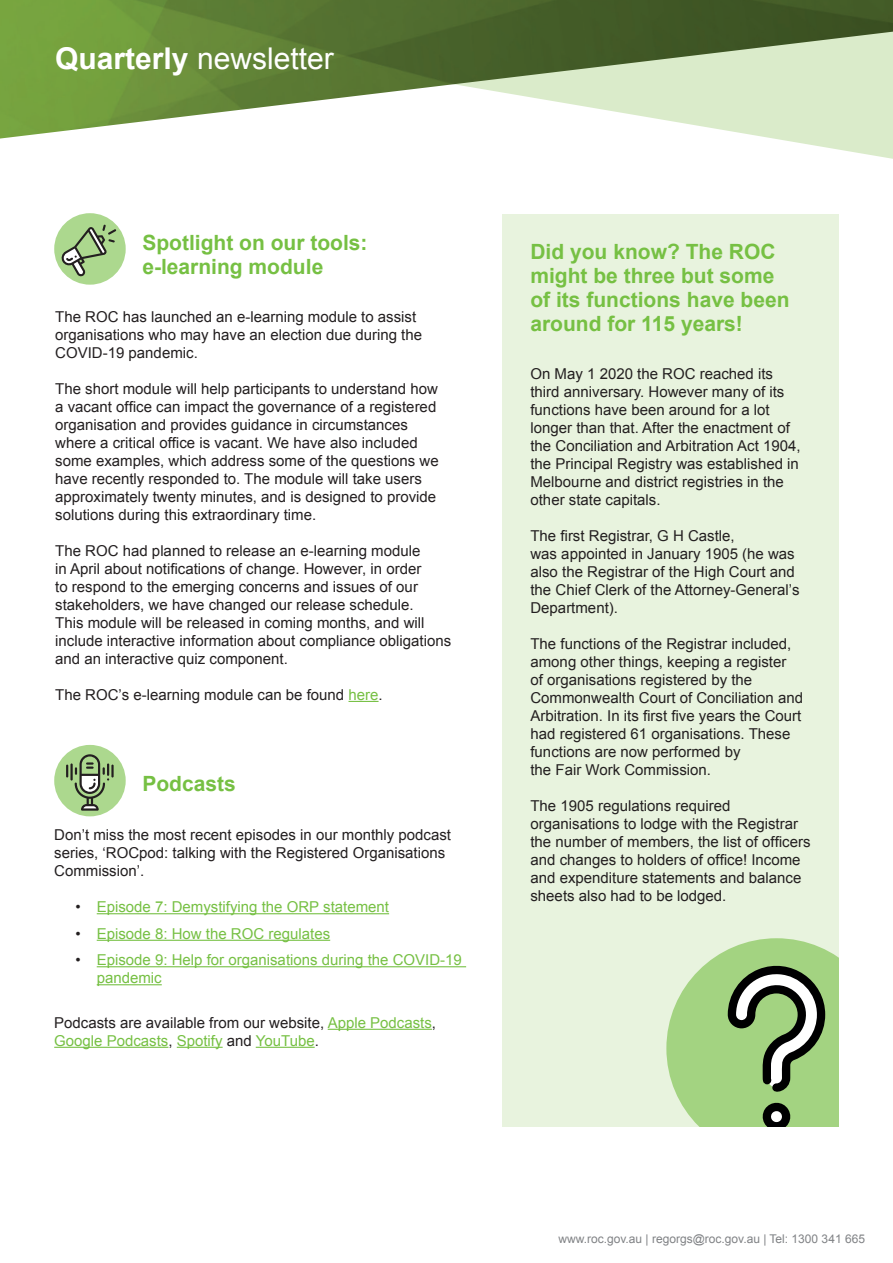
<style>
.page{position:relative;width:893px;height:1263px;background:#fff}
.page>*{position:absolute;margin:0;border:0;box-sizing:border-box;transform-origin:0 0}
.t1{font:30px "Arial";color:#fff}
.t2{font:700 21px/24px "Arial";color:#76c043}
.t3{font:15px/18px "Arial";color:#231f20}
.t4{font:15px/18px "Arial";color:#76c043}
.t5{font:12px "Arial";color:#808285}
.s1{font-weight:700}
.s2{color:#76c043}
.s3{color:#231f20}
</style>
<div class="page">
<svg style="left:783px;top:140px;width:110px;height:19px"></svg>
<img style="left:0;top:0;width:893px;height:140px">
<div style="left:502px;top:214px;width:336px;height:913px;background:#e8f3de"></div>
<svg style="left:666px;top:938px;width:173px;height:189px;background:#9dc085"></svg>
<div style="left:54px;top:745px;width:72px;height:71px;background:#acd88e;border-radius:50%"></div>
<svg style="left:66px;top:764px;width:2px;height:13px"></svg>
<hr style="left:70px;top:763px;width:3px;height:17px;background:#231f20">
<svg style="left:75px;top:754px;width:39px;height:57px"></svg>
<hr style="left:97px;top:913px;width:292px;height:1px;background:#76c043">
<hr style="left:97px;top:940px;width:233px;height:1px;background:#76c043">
<hr style="left:97px;top:966px;width:369px;height:1px;background:#76c043">
<hr style="left:97px;top:984px;width:65px;height:1px;background:#76c043">
<hr style="left:328px;top:1029px;width:104px;height:1px;background:#76c043">
<hr style="left:54px;top:1047px;width:114px;height:1px;background:#76c043">
<hr style="left:177px;top:1047px;width:46px;height:1px;background:#76c043">
<hr style="left:256px;top:1047px;width:59px;height:1px;background:#76c043">
<hr style="left:349px;top:701px;width:30px;height:1px;background:#76c043">
<svg style="left:54px;top:213px;width:72px;height:72px"></svg>
<svg style="left:61px;top:225px;width:55px;height:52px;background:#9bbb85"></svg>
<h1 class="t1" style="left:55px;top:38px;width:280px"><span class="s1">Quarterly</span> newsletter</h1>
<h2 class="t2" style="left:142px;top:231px;width:227px">Spotlight on our tools: e-learning module</h2>
<p class="t3" style="left:55px;top:308px;width:368px">The ROC has launched an e-learning module to assist organisations who may have an election due during the<br>COVID-19 pandemic.</p>
<p class="t3" style="left:55px;top:380px;width:385px">The short module will help participants to understand how a vacant office can impact the governance of a registered organisation and provides guidance in circumstances where a critical office is vacant. We have also included some examples, which address some of the questions we have recently responded to. The module will take users approximately twenty minutes, and is designed to provide solutions during this extraordinary time.</p>
<p class="t3" style="left:55px;top:542px;width:397px">The ROC had planned to release an e-learning module<br>in April about notifications of change. However, in order<br>to respond to the emerging concerns and issues of our stakeholders, we have changed our release schedule.<br>This module will be released in coming months, and will include interactive information about compliance obligations and an interactive quiz component.</p>
<p class="t3" style="left:55px;top:686px;width:329px">The ROC’s e-learning module can be found <span class="s2">here</span>.</p>
<h2 class="t2" style="left:142px;top:772px;width:95px">Podcasts</h2>
<p class="t3" style="left:54px;top:826px;width:398px">Don’t miss the most recent episodes in our monthly podcast series, ‘ROCpod: talking with the Registered Organisations<br>Commission’.</p>
<p class="t4" style="left:75px;top:898px;width:315px"><span class="s3">•</span> Episode 7: Demystifying the ORP statement</p>
<p class="t4" style="left:75px;top:924px;width:256px"><span class="s3">•</span> Episode 8: How the ROC regulates</p>
<p class="t4" style="left:97px;top:951px;width:367px;text-indent:-21px"><span class="s3">•</span> Episode 9: Help for organisations during the COVID-19 pandemic</p>
<p class="t3" style="left:54px;top:1013px;width:383px">Podcasts are available from our website, <span class="s2">Apple Podcasts</span>,<br><span class="s2">Google Podcasts</span>, <span class="s2">Spotify</span> and <span class="s2">YouTube</span>.</p>
<h2 class="t2" style="left:530px;top:241px;width:261px">Did you know? The ROC might be three but some of its functions have been around for 115 years!</h2>
<p class="t3" style="left:530px;top:365px;width:272px">On May 1 2020 the ROC reached its third anniversary. However many of its functions have been around for a lot longer than that. After the enactment of the Conciliation and Arbitration Act 1904, the Principal Registry was established in Melbourne and district registries in the other state capitals.</p>
<p class="t3" style="left:530px;top:527px;width:271px">The first Registrar, G H Castle,<br>was appointed in January 1905 (he was also the Registrar of the High Court and the Chief Clerk of the Attorney-General’s<br>Department).</p>
<p class="t3" style="left:530px;top:635px;width:274px">The functions of the Registrar included, among other things, keeping a register<br>of organisations registered by the Commonwealth Court of Conciliation and Arbitration. In its first five years the Court had registered 61 organisations. These functions are now performed by<br>the Fair Work Commission.</p>
<p class="t3" style="left:530px;top:797px;width:282px">The 1905 regulations required organisations to lodge with the Registrar the number of members, the list of officers and changes to holders of office! Income and expenditure statements and balance sheets also had to be lodged.</p>
<p class="t5" style="left:558px;top:1231px;width:308px">www.roc.gov.au | regorgs@roc.gov.au | Tel: 1300 341 665</p>
</div>
